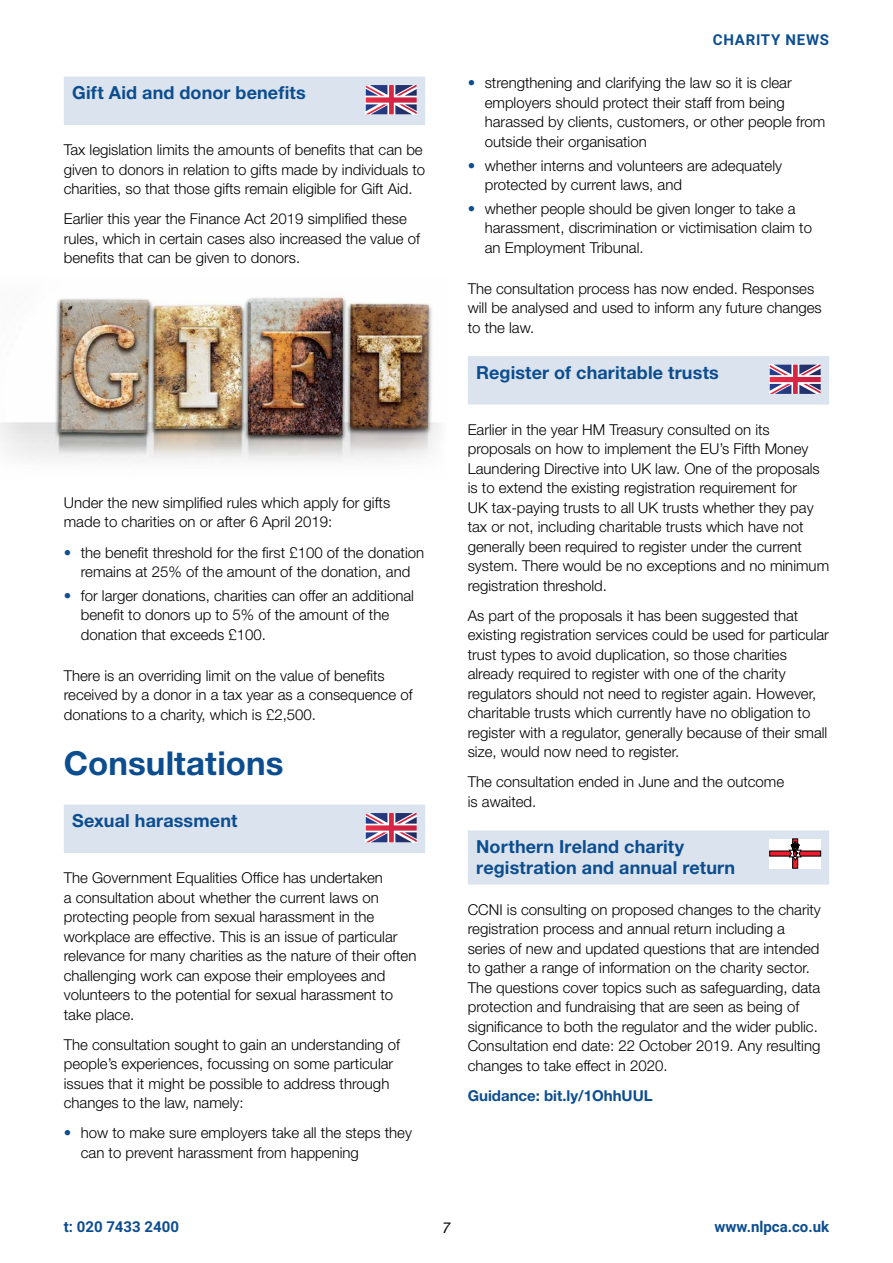
<style>
.page{position:relative;width:893px;height:1263px;background:#fff}
.page>*{position:absolute;margin:0;border:0;box-sizing:border-box;transform-origin:0 0}
.t1{font:700 33px "Helvetica Neue";letter-spacing:.005em;color:#0c4d90}
.t2{font:700 18px/21px "Helvetica Neue";letter-spacing:.01em;color:#0c4d90}
.t3{font:300 15px/19.5px "Helvetica Neue";color:#000}
.t4{font:700 15px "Roboto";color:#0c4d90}
.t5{font:700 15px "Helvetica Neue";color:#0c4d90}
.t6{font:700 15px "Roboto";letter-spacing:.05em;color:#0c4d90}
.t7{font:italic 15px "Helvetica Neue";color:#000}
.s1{color:#0c4d90}
</style>
<div class="page">
<svg style="left:64px;top:77px;width:361px;height:48px;background:#d6dae5"></svg>
<svg style="left:64px;top:804px;width:361px;height:49px;background:#d7dae6"></svg>
<svg style="left:468px;top:356px;width:361px;height:48px;background:#d6dae5"></svg>
<svg style="left:468px;top:830px;width:361px;height:54px;background:#dae0e9"></svg>
<img style="left:0;top:296px;width:440px;height:165px">
<p class="t2" style="left:72px;top:82px;width:235px">Gift Aid and donor benefits</p>
<p class="t3" style="left:64px;top:140px;width:363px">Tax legislation limits the amounts of benefits that can be given to donors in relation to gifts made by individuals to charities, so that those gifts remain eligible for Gift Aid.</p>
<p class="t3" style="left:64px;top:209px;width:358px">Earlier this year the Finance Act 2019 simplified these rules, which in certain cases also increased the value of benefits that can be given to donors.</p>
<p class="t3" style="left:64px;top:492px;width:328px">Under the new simplified rules which apply for gifts made to charities on or after 6 April 2019:</p>
<p class="t3" style="left:64px;top:542px;width:362px;text-align:center"><span class="s1">•</span> the benefit threshold for the first £100 of the donation remains at 25% of the amount of the donation, and</p>
<p class="t3" style="left:81px;top:585px;width:335px;text-indent:-17px"><span class="s1">•</span> for larger donations, charities can offer an additional benefit to donors up to 5% of the amount of the donation that exceeds £100.</p>
<p class="t3" style="left:64px;top:665px;width:350px">There is an overriding limit on the value of benefits received by a donor in a tax year as a consequence of donations to a charity, which is £2,500.</p>
<h1 class="t1" style="left:64px;top:742px;width:221px">Consultations</h1>
<p class="t2" style="left:72px;top:810px;width:167px">Sexual harassment</p>
<p class="t3" style="left:64px;top:868px;width:354px">The Government Equalities Office has undertaken<br>a consultation about whether the current laws on protecting people from sexual harassment in the workplace are effective. This is an issue of particular relevance for many charities as the nature of their often challenging work can expose their employees and volunteers to the potential for sexual harassment to take place.</p>
<p class="t3" style="left:64px;top:1034px;width:338px">The consultation sought to gain an understanding of people’s experiences, focussing on some particular issues that it might be possible to address through changes to the law, namely:</p>
<p class="t3" style="left:81px;top:1123px;width:333px;text-indent:-17px"><span class="s1">•</span> how to make sure employers take all the steps they can to prevent harassment from happening</p>
<p class="t6" style="left:713px;top:29px;width:118px">CHARITY NEWS</p>
<p class="t3" style="left:485px;top:73px;width:342px;text-indent:-17px"><span class="s1">•</span> strengthening and clarifying the law so it is clear employers should protect their staff from being harassed by clients, customers, or other people from outside their organisation</p>
<p class="t3" style="left:485px;top:155px;width:299px;text-indent:-17px"><span class="s1">•</span> whether interns and volunteers are adequately protected by current laws, and</p>
<p class="t3" style="left:485px;top:198px;width:329px;text-indent:-17px"><span class="s1">•</span> whether people should be given longer to take a harassment, discrimination or victimisation claim to an Employment Tribunal.</p>
<p class="t3" style="left:468px;top:278px;width:355px">The consultation process has now ended. Responses will be analysed and used to inform any future changes to the law.</p>
<p class="t2" style="left:476px;top:361px;width:244px">Register of charitable trusts</p>
<p class="t3" style="left:468px;top:419px;width:363px">Earlier in the year HM Treasury consulted on its proposals on how to implement the EU’s Fifth Money Laundering Directive into UK law. One of the proposals is to extend the existing registration requirement for<br>UK tax-paying trusts to all UK trusts whether they pay tax or not, including charitable trusts which have not generally been required to register under the current system. There would be no exceptions and no minimum registration threshold.</p>
<p class="t3" style="left:468px;top:605px;width:363px">As part of the proposals it has been suggested that existing registration services could be used for particular trust types to avoid duplication, so those charities already required to register with one of the charity regulators should not need to register again. However, charitable trusts which currently have no obligation to register with a regulator, generally because of their small size, would now need to register.</p>
<p class="t3" style="left:468px;top:772px;width:318px">The consultation ended in June and the outcome is awaited.</p>
<p class="t2" style="left:476px;top:836px;width:260px">Northern Ireland charity registration and annual return</p>
<p class="t3" style="left:468px;top:899px;width:355px">CCNI is consulting on proposed changes to the charity registration process and annual return including a series of new and updated questions that are intended to gather a range of information on the charity sector.<br>The questions cover topics such as safeguarding, data protection and fundraising that are seen as being of significance to both the regulator and the wider public.<br>Consultation end date: 22 October 2019. Any resulting changes to take effect in 2020.</p>
<p class="t5" style="left:468px;top:1086px;width:187px">Guidance: bit.ly/1OhhUUL</p>
<p class="t4" style="left:64px;top:1216px;width:117px">t: 020 7433 2400</p>
<p class="t4" style="left:715px;top:1216px;width:116px">www.nlpca.co.uk</p>
<p class="t7" style="left:442px;top:1218px;width:10px">7</p>
</div>
